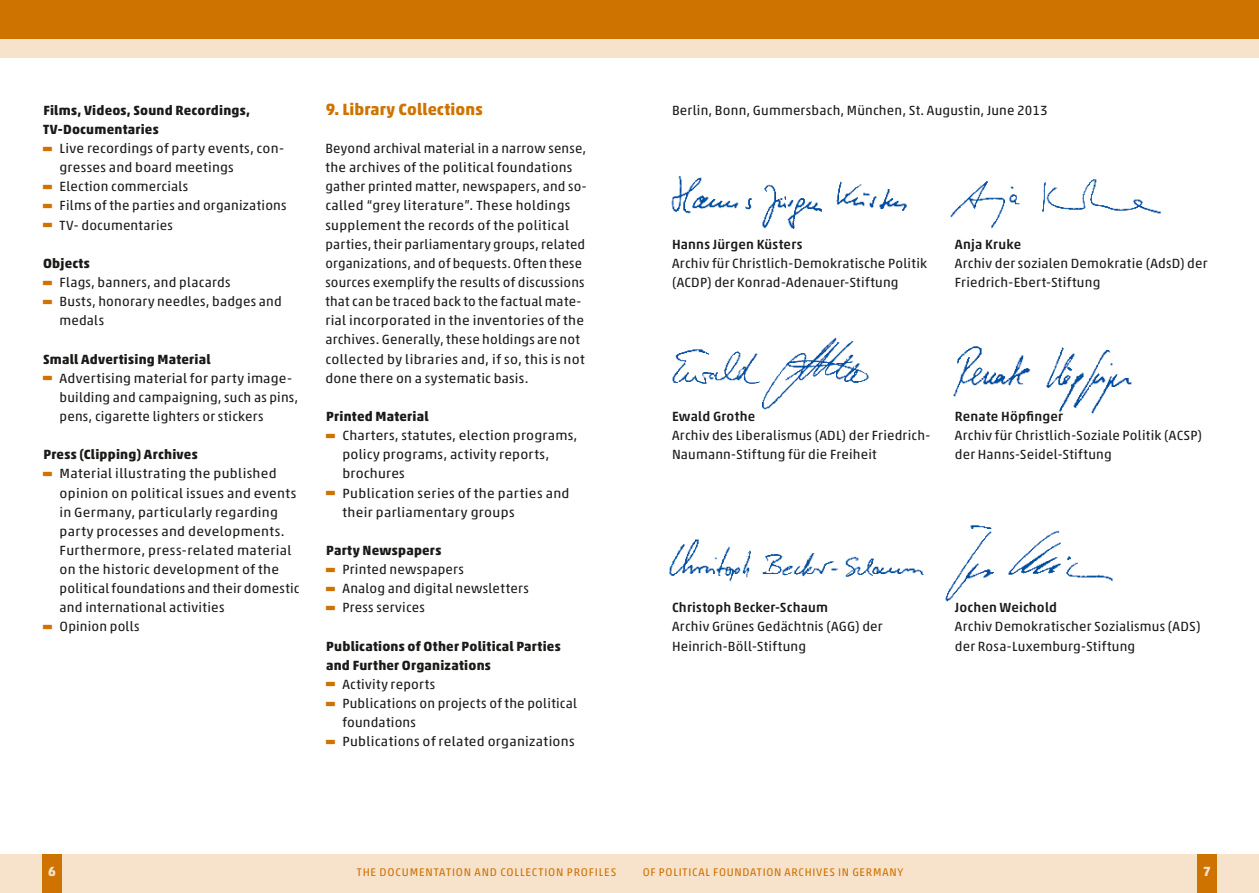
<style>
.page{position:relative;width:1259px;height:893px;background:#fff}
.page>*{position:absolute;margin:0;border:0;box-sizing:border-box;transform-origin:0 0}
.t1{font:900 30px "Akko Std";color:#cf7300;scale:.5 1}
.t2{font:700 16.5px "Akko Std";letter-spacing:.005em;color:#cf7300}
.t3{font:13.5px/19.2px "Akko Std";letter-spacing:.02em;color:#1a1a18}
.t4{font:700 13.5px/19.2px "Akko Std";letter-spacing:.02em;color:#1a1a18}
.t5{font:500 13.5px "Akko Std";letter-spacing:.015em;color:#1a1a18}
.t6{font:700 13.5px "Akko Std";color:#f7e2cc}
.t7{font:11.25px "Akko Std";letter-spacing:.075em;color:#cf7300}
</style>
<div class="page">
<div style="left:0;top:855px;width:629px;height:38px;background:#f7e2cc"></div>
<div style="left:0;top:0;width:629px;height:57px;background:#f7e2cc"></div>
<div style="left:0;top:0;width:629px;height:38px;background:#cf7300"></div>
<div style="left:629px;top:0;width:630px;height:57px;background:#f7e2cc"></div>
<div style="left:629px;top:855px;width:630px;height:38px;background:#f7e2cc"></div>
<div style="left:629px;top:0;width:630px;height:38px;background:#cf7300"></div>
<img style="left:671px;top:176px;width:236px;height:53px">
<img style="left:672px;top:337px;width:197px;height:73px">
<img style="left:953px;top:346px;width:179px;height:68px">
<img style="left:668px;top:539px;width:256px;height:43px">
<img style="left:945px;top:525px;width:168px;height:77px">
<img style="left:950px;top:179px;width:211px;height:50px">
<div style="left:43px;top:855px;width:19px;height:38px;background:#cf7300"></div>
<div style="left:1197px;top:855px;width:19px;height:38px;background:#cf7300"></div>
<p class="t4" style="left:43px;top:100px;width:208px">Films, Videos, Sound Recordings, -TV-Documentaries</p>
<h1 class="t1" style="left:43px;top:129px;width:22px">—</h1>
<p class="t3" style="left:60px;top:139px;width:226px">Live recordings of party events, con&shy;gresses and board meetings</p>
<h1 class="t1" style="left:43px;top:167px;width:22px">—</h1>
<p class="t3" style="left:53px;top:177px;width:137px">Election commercials</p>
<h1 class="t1" style="left:43px;top:186px;width:22px">—</h1>
<p class="t3" style="left:53px;top:196px;width:235px">Films of the parties and organizations</p>
<h1 class="t1" style="left:43px;top:205px;width:22px">—</h1>
<p class="t3" style="left:60px;top:215px;width:115px">TV- documentaries</p>
<p class="t4" style="left:43px;top:253px;width:48px">Objects</p>
<h1 class="t1" style="left:43px;top:263px;width:22px">—</h1>
<p class="t3" style="left:53px;top:273px;width:179px">Flags, banners, and placards</p>
<h1 class="t1" style="left:43px;top:282px;width:22px">—</h1>
<p class="t3" style="left:60px;top:292px;width:224px">Busts, honorary needles, badges and medals</p>
<p class="t4" style="left:43px;top:349px;width:169px">Small Advertising Material</p>
<h1 class="t1" style="left:43px;top:358px;width:22px">—</h1>
<p class="t3" style="left:60px;top:368px;width:240px">Advertising material for party image&shy;building and campaigning, such as pins, pens, cigarette lighters or stickers</p>
<p class="t4" style="left:43px;top:445px;width:156px">Press (Clipping) Archives</p>
<h1 class="t1" style="left:43px;top:454px;width:22px">—</h1>
<p class="t3" style="left:60px;top:464px;width:241px">Material illustrating the published opinion on political issues and events in Germany, particularly regarding party processes and developments.<br>Furthermore, press-related material on the historic development of the political foundations and their domestic and international activities</p>
<h1 class="t1" style="left:43px;top:607px;width:22px">—</h1>
<p class="t3" style="left:53px;top:617px;width:88px">Opinion polls</p>
<p class="t2" style="left:326px;top:99px;width:159px">9. Library Collections</p>
<p class="t3" style="left:672px;top:100px;width:377px">Berlin, Bonn, Gummersbach, München, St. Augustin, June 2013</p>
<p class="t3" style="left:325px;top:139px;width:263px">Beyond archival material in a narrow sense, the archives of the political foundations gather printed matter, newspapers, and so&shy;called “grey literature”. These holdings supplement the records of the political parties, their parliamentary groups, related organizations, and of bequests. Often these sources exemplify the results of discussions that can be traced back to the factual mate&shy;rial incorporated in the inventories of the archives. Generally, these holdings are not collected by libraries and, if so, this is not done there on a systematic basis.</p>
<p class="t4" style="left:326px;top:406px;width:104px">Printed Material</p>
<h1 class="t1" style="left:325px;top:416px;width:22px">—</h1>
<p class="t3" style="left:342px;top:426px;width:236px">Charters, statutes, election programs, policy programs, activity reports, brochures</p>
<h1 class="t1" style="left:325px;top:473px;width:22px">—</h1>
<p class="t3" style="left:342px;top:483px;width:229px">Publication series of the parties and their parliamentary groups</p>
<p class="t4" style="left:326px;top:540px;width:117px">Party Newspapers</p>
<h1 class="t1" style="left:325px;top:550px;width:22px">—</h1>
<p class="t3" style="left:342px;top:560px;width:123px">Printed newspapers</p>
<h1 class="t1" style="left:325px;top:569px;width:22px">—</h1>
<p class="t3" style="left:335px;top:579px;width:195px">Analog and digital newsletters</p>
<h1 class="t1" style="left:325px;top:588px;width:22px">—</h1>
<p class="t3" style="left:342px;top:598px;width:84px">Press services</p>
<p class="t4" style="left:326px;top:636px;width:236px">Publications of Other Political Parties and Further Organizations</p>
<h1 class="t1" style="left:325px;top:664px;width:22px">—</h1>
<p class="t3" style="left:335px;top:674px;width:101px">Activity reports</p>
<h1 class="t1" style="left:325px;top:683px;width:22px">—</h1>
<p class="t3" style="left:342px;top:694px;width:236px">Publications on projects of the political foundations</p>
<h1 class="t1" style="left:325px;top:722px;width:22px">—</h1>
<p class="t3" style="left:342px;top:732px;width:234px">Publications of related organizations</p>
<p class="t5" style="left:955px;top:236px;width:68px">Anja Kruke</p>
<p class="t3" style="left:955px;top:253px;width:254px">Archiv der sozialen Demokratie (AdsD) der<br>Friedrich-Ebert-Stiftung</p>
<p class="t5" style="left:672px;top:236px;width:132px">Hanns Jürgen Küsters</p>
<p class="t3" style="left:672px;top:253px;width:256px">Archiv für Christlich-Demokratische Politik (ACDP) der Konrad-Adenauer-Stiftung</p>
<p class="t5" style="left:955px;top:408px;width:110px">Renate Höpfinger</p>
<p class="t3" style="left:955px;top:426px;width:249px">Archiv für Christlich-Soziale Politik (ACS P) der Hanns-Seidel-Stiftung</p>
<p class="t5" style="left:672px;top:408px;width:85px">Ewald Grothe</p>
<p class="t3" style="left:672px;top:426px;width:260px">Archiv des Liberalismus (ADL) der Friedrich-<br>Naumann-Stiftung für die -Freiheit</p>
<p class="t5" style="left:955px;top:599px;width:104px">Jochen Weichold</p>
<p class="t3" style="left:955px;top:617px;width:247px">Archiv Demokratischer Sozialismus (ADS) der Rosa-Luxemburg-Stiftung</p>
<p class="t5" style="left:672px;top:599px;width:157px">Christoph Becker-Schaum</p>
<p class="t3" style="left:672px;top:617px;width:212px">Archiv Grünes Gedächtnis (AGG) der -Heinrich-Böll-Stiftung</p>
<p class="t6" style="left:48px;top:863px;width:9px">6</p>
<p class="t6" style="left:1203px;top:863px;width:9px">7</p>
<p class="t7" style="left:357px;top:865px;width:261px">The Documentation and Collection Profiles</p>
<p class="t7" style="left:643px;top:865px;width:262px">of Political Foundation Archives in Germany</p>
</div>
